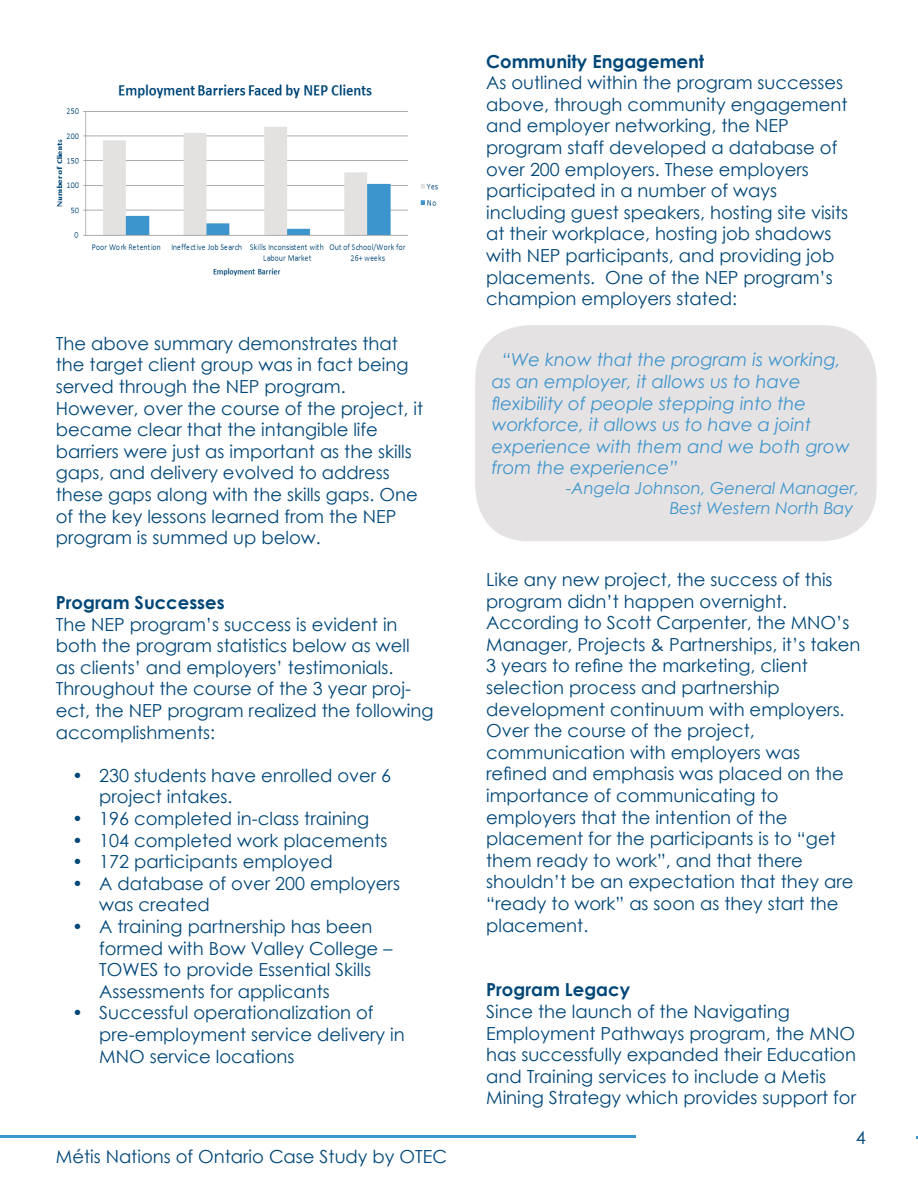
<style>
.page{position:relative;width:918px;height:1188px;background:#fff}
.page>*{position:absolute;margin:0;border:0;box-sizing:border-box;transform-origin:0 0}
.t1{font:18px/21.6px "Century Gothic";color:#004778}
.t2{font:italic 18px/21.6px "Century Gothic";color:#3d95cd}
.t3{font:700 18px "Century Gothic";color:#004778}
.t4{font:italic 16.5px "Century Gothic";color:#3d95cd}
</style>
<div class="page">
<div style="left:731px;top:594px;width:187px;height:457px;border:2px solid #fff;border-radius:52px"></div>
<hr style="left:0;top:1136px;width:636px;height:2px;background:#3d95cd">
<img style="left:56px;top:84px;width:383px;height:192px">
<div style="left:476px;top:326px;width:400px;height:214px;background:#e5e2e3;border-radius:52px"></div>
<div style="left:475px;top:325px;width:402px;height:216px;border:2px solid #e5e2e3;border-radius:52px"></div>
<p class="t1" style="left:56px;top:332px;width:354px">The above summary demonstrates that the target client group was in fact being served through the NEP program.</p>
<p class="t1" style="left:56px;top:397px;width:369px">However, over the course of the project, it became clear that the intangible life</p>
<p class="t1" style="left:56px;top:440px;width:364px">barriers were just as important as the skills gaps, and delivery evolved to address these gaps along with the skills gaps. One of the key lessons learned from the NEP program is summed up below.</p>
<p class="t3" style="left:56px;top:589px;width:170px">Program Successes</p>
<p class="t1" style="left:56px;top:613px;width:379px">The NEP program’s success is evident in both the program statistics below as well<br>as clients’ and employers’ testimonials.<br>Throughout the course of the 3 year proj&shy;ect, the NEP program realized the following accomplishments:</p>
<p class="t1" style="left:99px;top:764px;width:293px;text-indent:-27px">• 230 students have enrolled over 6 project intakes.</p>
<p class="t1" style="left:72px;top:807px;width:299px">• 196 completed in-class training</p>
<p class="t1" style="left:72px;top:829px;width:317px">• 104 completed work placements</p>
<p class="t1" style="left:72px;top:851px;width:262px">• 172 participants employed</p>
<p class="t1" style="left:99px;top:872px;width:302px;text-indent:-27px">• A database of over 200 employers was created</p>
<p class="t1" style="left:99px;top:915px;width:295px;text-indent:-27px">• A training partnership has been formed with Bow Valley College –<br>TOWES to provide Essential Skills</p>
<p class="t1" style="left:99px;top:980px;width:232px">Assessments for applicants</p>
<p class="t1" style="left:72px;top:1002px;width:303px">• Successful operationalization of</p>
<p class="t1" style="left:99px;top:1023px;width:307px">pre-employment service delivery in<br>MNO service locations</p>
<p class="t1" style="left:56px;top:1145px;width:393px">Métis Nations of Ontario Case Study by OTEC</p>
<p class="t3" style="left:486px;top:47px;width:220px">Community Engagement</p>
<p class="t1" style="left:486px;top:72px;width:363px">As outlined within the program successes above, through community engagement and employer networking, the NEP</p>
<p class="t1" style="left:486px;top:136px;width:353px">program staff developed a database of over 200 employers. These employers</p>
<p class="t1" style="left:486px;top:180px;width:292px">participated in a number of ways</p>
<p class="t1" style="left:486px;top:201px;width:364px">including guest speakers, hosting site visits at their workplace, hosting job shadows with NEP participants, and providing job placements. One of the NEP program’s champion employers stated:</p>
<p class="t2" style="left:492px;top:349px;width:351px;text-indent:10px">“We know that the program is working, as an employer, it allows us to have</p>
<p class="t2" style="left:492px;top:392px;width:316px">flexibility of people stepping into the</p>
<p class="t2" style="left:492px;top:414px;width:321px">workforce, it allows us to have a joint</p>
<p class="t2" style="left:492px;top:435px;width:360px">experience with them and we both grow from the experience”</p>
<p class="t4" style="left:566px;top:477px;width:295px">-Angela Johnson, General Manager,</p>
<p class="t4" style="left:670px;top:496px;width:185px">Best Western North Bay</p>
<p class="t1" style="left:486px;top:568px;width:348px">Like any new project, the success of this program didn’t happen overnight.</p>
<p class="t1" style="left:486px;top:612px;width:376px">According to Scott Carpenter, the MNO’s<br>Manager, Projects &amp; Partnerships, it’s taken<br>3 years to refine the marketing, client</p>
<p class="t1" style="left:486px;top:676px;width:295px">selection process and partnership</p>
<p class="t1" style="left:486px;top:698px;width:360px">development continuum with employers.<br>Over the course of the project,</p>
<p class="t1" style="left:486px;top:741px;width:315px">communication with employers was</p>
<p class="t1" style="left:486px;top:763px;width:359px">refined and emphasis was placed on the importance of communicating to</p>
<p class="t1" style="left:486px;top:806px;width:303px">employers that the intention of the</p>
<p class="t1" style="left:486px;top:828px;width:369px">placement for the participants is to “get them ready to work”, and that there shouldn’t be an expectation that they are “ready to work” as soon as they start the placement.</p>
<p class="t3" style="left:486px;top:976px;width:145px">Program Legacy</p>
<p class="t1" style="left:486px;top:1000px;width:305px">Since the launch of the Navigating</p>
<p class="t1" style="left:486px;top:1022px;width:371px">Employment Pathways program, the MNO has successfully expanded their Education and Training services to include a Metis Mining Strategy which provides support for</p>
<p class="t1" style="left:856px;top:1126px;width:11px">4</p>
</div>
